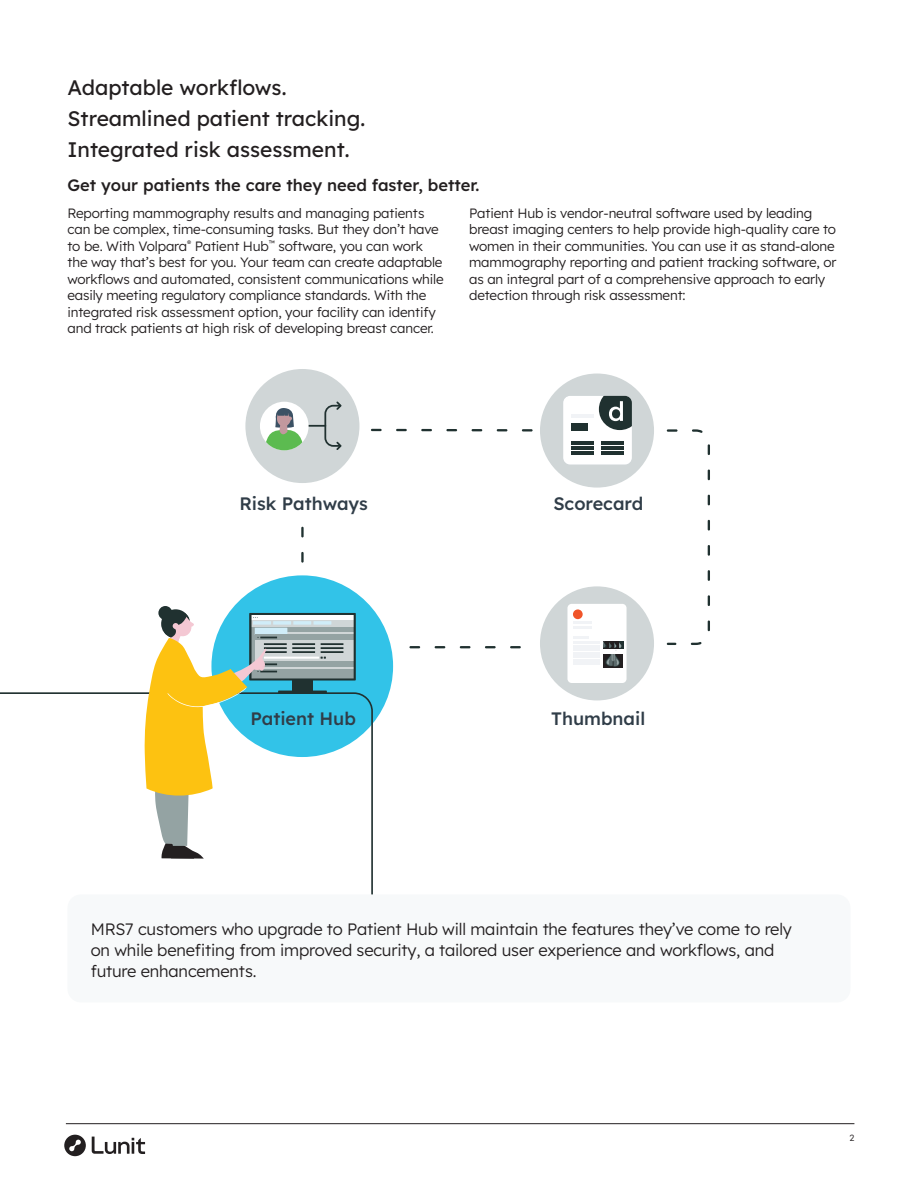
<style>
.page{position:relative;width:918px;height:1188px;background:#fff}
.page>*{position:absolute;margin:0;border:0;box-sizing:border-box;transform-origin:0 0}
.t1{font:21px/30.8px "Lexend";color:#231f20}
.t2{font:500 18px "Lexend";color:#303d48}
.t3{font:300 16.5px/21px "Lexend";letter-spacing:-.01em;color:#231f20}
.t4{font:500 16.5px "Lexend";color:#231f20}
.t5{font:300 13.5px/16.5px "Lexend";letter-spacing:-.01em;color:#231f20}
.t6{font:300 9px "Lexend";color:#231f20}
</style>
<div class="page">
<svg style="left:64px;top:1135px;width:22px;height:21px"></svg>
<svg style="left:92px;top:1137px;width:53px;height:17px"></svg>
<hr style="left:66px;top:1123px;width:788px;height:1px;background:#231f20">
<div style="left:68px;top:894px;width:783px;height:108px;background:#f7f9fa;border-radius:14px"></div>
<svg style="left:301px;top:527px;width:3px;height:10px"></svg>
<svg style="left:301px;top:552px;width:3px;height:11px"></svg>
<div style="left:211px;top:575px;width:182px;height:182px;background:#32c3e8;border-radius:50%"></div>
<svg style="left:0;top:692px;width:373px;height:202px"></svg>
<div style="left:158px;top:606px;width:14px;height:14px;background:#203130;border-radius:50%"></div>
<svg style="left:144px;top:609px;width:212px;height:250px"></svg>
<div style="left:245px;top:369px;width:114px;height:114px;background:#d0d6d7;border-radius:50%"></div>
<hr style="left:281px;top:425px;width:45px;height:2px;background:#203130">
<svg style="left:324px;top:401px;width:17px;height:49px"></svg>
<div style="left:260px;top:402px;width:49px;height:48px;background:#fff;border-radius:50%"></div>
<svg style="left:263px;top:404px;width:41px;height:46px"></svg>
<div style="left:540px;top:374px;width:114px;height:114px;background:#d0d6d7;border-radius:50%"></div>
<div style="left:563px;top:396px;width:69px;height:69px;background:#fff;border-radius:7px"></div>
<svg style="left:599px;top:396px;width:33px;height:34px"></svg>
<hr style="left:571px;top:441px;width:23px;height:3px;background:#203130">
<hr style="left:571px;top:414px;width:23px;height:4px;background:#f1f3f6">
<div style="left:571px;top:423px;width:16px;height:7px;background:#203130"></div>
<hr style="left:571px;top:446px;width:23px;height:4px;background:#203130">
<hr style="left:571px;top:452px;width:23px;height:3px;background:#203130">
<hr style="left:602px;top:441px;width:22px;height:3px;background:#203130">
<hr style="left:602px;top:446px;width:22px;height:4px;background:#203130">
<hr style="left:602px;top:452px;width:22px;height:3px;background:#203130">
<div style="left:540px;top:586px;width:114px;height:114px;background:#d0d6d7;border-radius:50%"></div>
<div style="left:567px;top:604px;width:60px;height:79px;background:#fff;border-radius:4px"></div>
<div style="left:573px;top:609px;width:10px;height:10px;background:#f05429;border-radius:50%"></div>
<svg style="left:573px;top:636px;width:15px;height:2px"></svg>
<hr style="left:573px;top:642px;width:27px;height:2px;background:#f1f3f6">
<hr style="left:573px;top:645px;width:27px;height:2px;background:#f1f3f6">
<hr style="left:573px;top:649px;width:27px;height:2px;background:#f1f3f6">
<hr style="left:573px;top:652px;width:27px;height:2px;background:#f1f3f6">
<hr style="left:573px;top:656px;width:27px;height:2px;background:#f1f3f6">
<hr style="left:573px;top:659px;width:27px;height:2px;background:#f1f3f6">
<hr style="left:573px;top:663px;width:27px;height:2px;background:#f1f3f6">
<svg style="left:573px;top:622px;width:19px;height:6px"></svg>
<svg style="left:603px;top:642px;width:20px;height:26px"></svg>
<svg style="left:522px;top:429px;width:11px;height:3px"></svg>
<svg style="left:497px;top:429px;width:10px;height:2px"></svg>
<svg style="left:472px;top:429px;width:10px;height:2px"></svg>
<svg style="left:446px;top:429px;width:11px;height:2px"></svg>
<svg style="left:421px;top:429px;width:11px;height:2px"></svg>
<svg style="left:396px;top:429px;width:11px;height:2px"></svg>
<svg style="left:371px;top:429px;width:11px;height:2px"></svg>
<svg style="left:510px;top:646px;width:11px;height:2px"></svg>
<svg style="left:485px;top:646px;width:11px;height:2px"></svg>
<svg style="left:460px;top:646px;width:10px;height:2px"></svg>
<svg style="left:435px;top:646px;width:10px;height:2px"></svg>
<svg style="left:409px;top:646px;width:11px;height:2px"></svg>
<svg style="left:667px;top:429px;width:43px;height:216px"></svg>
<div style="left:292px;top:680px;width:21px;height:12px;background:#203130"></div>
<h1 class="t1" style="left:68px;top:71px;width:299px">Adaptable workflows.<br>Streamlined patient tracking.<br>Integrated risk assessment.</h1>
<p class="t4" style="left:68px;top:178px;width:413px">Get your patients the care they need faster, better.</p>
<p class="t5" style="left:67px;top:206px;width:378px">Reporting mammography results and managing patients can be complex, time-consuming tasks. But they don’t have to be. With Volpara<sup>®</sup> Patient Hub<sup>™</sup> software, you can work the way that’s best for you. Your team can create adaptable workflows and automated, consistent communications while easily meeting regulatory compliance standards. With the integrated risk assessment option, your facility can identify and track patients at high risk of developing breast cancer.</p>
<p class="t5" style="left:469px;top:206px;width:369px">Patient Hub is vendor-neutral software used by leading breast imaging centers to help provide high-quality care to women in their communities. You can use it as stand-alone mammography reporting and patient tracking software, or as an integral part of a comprehensive approach to early detection through risk assessment:</p>
<h2 class="t2" style="left:239px;top:495px;width:130px">Risk Pathways</h2>
<h2 class="t2" style="left:553px;top:495px;width:91px">Scorecard</h2>
<h2 class="t2" style="left:250px;top:711px;width:107px">Patient Hub</h2>
<h2 class="t2" style="left:551px;top:711px;width:95px">Thumbnail</h2>
<p class="t3" style="left:91px;top:920px;width:703px">MRS7 customers who upgrade to Patient Hub will maintain the features they’ve come to rely on while benefiting from improved security, a tailored user experience and workflows, and future enhancements.</p>
<p class="t6" style="left:850px;top:1134px;width:6px">2</p>
</div>
